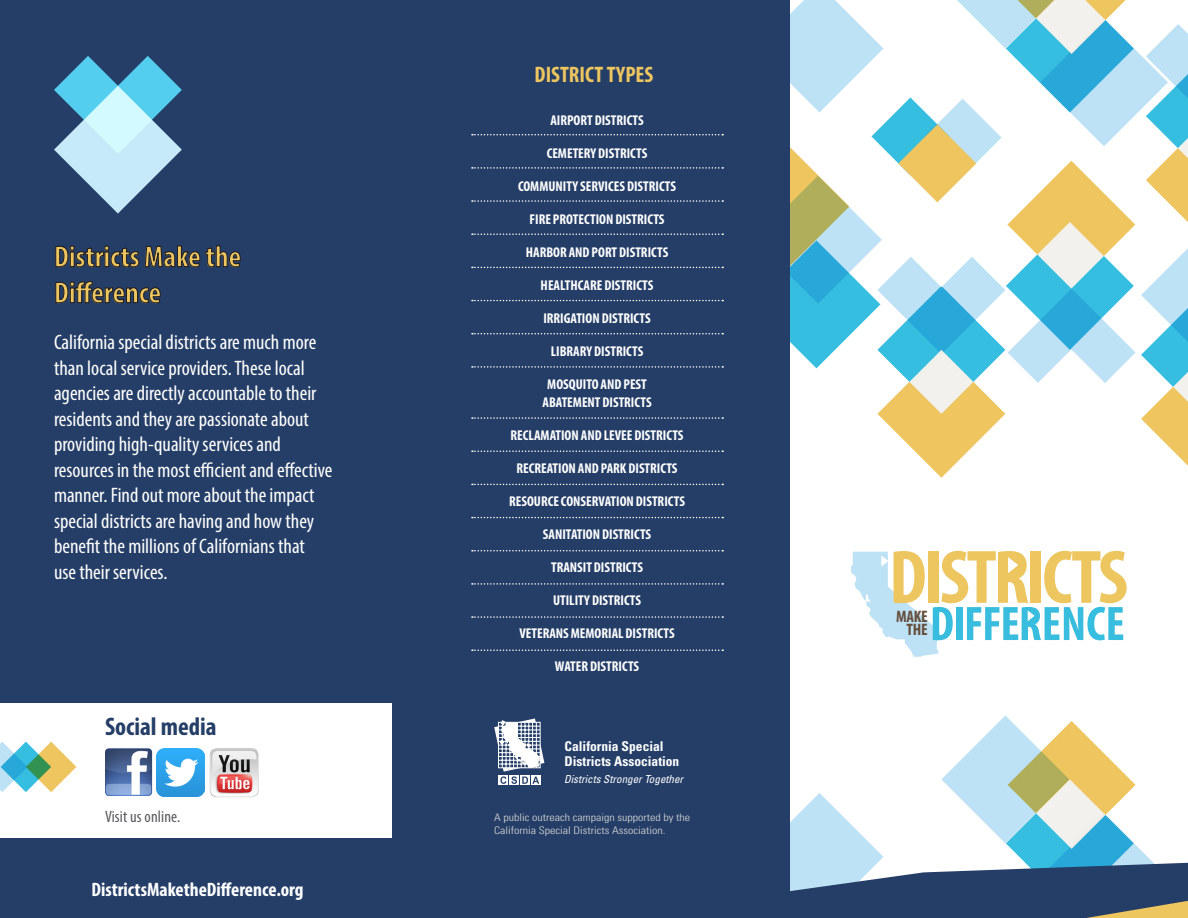
<style>
.page{position:relative;width:1188px;height:918px;background:#fff}
.page>*{position:absolute;margin:0;border:0;box-sizing:border-box;transform-origin:0 0}
.t1{font:700 condensed 30px/36px "Myriad Pro";color:#eec65f}
.t2{font:700 condensed 25.5px "Myriad Pro";color:#253e67}
.t3{font:700 condensed 22.5px "Myriad Pro";color:#eec65f}
.t4{font:condensed 21px/25.5px "Myriad Pro";color:#fff}
.t5{font:700 condensed 19.5px "Myriad Pro";color:#fff}
.t6{font:700 condensed 16.65px "Myriad Pro";letter-spacing:-.02em;color:#664e3c}
.t7{font:condensed 16.5px "Myriad Pro";letter-spacing:.01em;color:#57585a}
.t8{font:700 condensed 14.25px/18px "Myriad Pro";color:#fff;text-align:center}
.t9{font:700 condensed 13.5px "Univers LT Std";color:#fff}
.t10{font:italic condensed 11.1px "Univers LT Std";color:#fff}
.t11{font:300 condensed 10.5px/13.5px "Univers LT Std";color:#d8d9d8;scale:1.15 1}
</style>
<div class="page">
<div style="left:0;top:0;width:790px;height:918px;background:#253e67"></div>
<svg style="left:55px;top:246px;width:84px;height:21px"></svg>
<svg style="left:145px;top:245px;width:55px;height:22px"></svg>
<svg style="left:206px;top:245px;width:35px;height:22px"></svg>
<svg style="left:55px;top:281px;width:106px;height:22px"></svg>
<div style="left:0;top:703px;width:392px;height:134px;background:#fff"></div>
<svg style="left:0;top:742px;width:76px;height:50px"></svg>
<svg style="left:851px;top:551px;width:276px;height:106px"></svg>
<svg style="left:54px;top:56px;width:128px;height:158px"></svg>
<svg style="left:790px;top:715px;width:398px;height:203px"></svg>
<img style="left:210px;top:748px;width:49px;height:49px">
<img style="left:105px;top:748px;width:47px;height:48px">
<img style="left:157px;top:749px;width:47px;height:47px">
<svg style="left:472px;top:0;width:716px;height:485px"></svg>
<svg style="left:472px;top:517px;width:251px;height:1px"></svg>
<svg style="left:472px;top:550px;width:251px;height:1px"></svg>
<svg style="left:472px;top:583px;width:251px;height:2px"></svg>
<svg style="left:472px;top:616px;width:251px;height:2px"></svg>
<svg style="left:472px;top:649px;width:251px;height:2px"></svg>
<div style="left:510px;top:776px;width:9px;height:9px;background:#fff"></div>
<div style="left:521px;top:776px;width:9px;height:9px;background:#fff"></div>
<div style="left:531px;top:776px;width:9px;height:9px;background:#fff"></div>
<div style="left:499px;top:776px;width:9px;height:9px;background:#fff"></div>
<svg style="left:494px;top:718px;width:50px;height:66px"></svg>
<p class="t1" style="left:54px;top:238px;width:189px">Districts Make the<br>Difference</p>
<p class="t4" style="left:54px;top:329px;width:280px">California special districts are much more than local service providers. These local agencies are directly accountable to their residents and they are passionate about providing high-quality services and resources in the most efficient and effective manner. Find out more about the impact special districts are having and how they benefit the millions of Californians that<br>use their services.</p>
<p class="t2" style="left:105px;top:710px;width:113px">Social media</p>
<p class="t7" style="left:105px;top:806px;width:77px">Visit us online.</p>
<p class="t5" style="left:91px;top:877px;width:214px">DistrictsMaketheDifference.org</p>
<p class="t3" style="left:535px;top:61px;width:120px">DISTRICT TYPES</p>
<p class="t8" style="left:550px;top:111px;width:95px">AIRPORT DISTRICTS</p>
<p class="t8" style="left:547px;top:144px;width:102px">CEMETERY DISTRICTS</p>
<p class="t8" style="left:518px;top:177px;width:160px">COMMUNITY SERVICES DISTRICTS</p>
<p class="t8" style="left:530px;top:210px;width:136px">FIRE PROTECTION DISTRICTS</p>
<p class="t8" style="left:526px;top:243px;width:144px">HARBOR AND PORT DISTRICTS</p>
<p class="t8" style="left:541px;top:276px;width:114px">HEALTHCARE DISTRICTS</p>
<p class="t8" style="left:543px;top:309px;width:109px">IRRIGATION DISTRICTS</p>
<p class="t8" style="left:551px;top:342px;width:94px">LIBRARY DISTRICTS</p>
<p class="t8" style="left:542px;top:375px;width:111px">MOSQUITO AND PEST<br>ABATEMENT DISTRICTS</p>
<p class="t8" style="left:511px;top:426px;width:174px">RECLAMATION AND LEVEE DISTRICTS</p>
<p class="t8" style="left:517px;top:459px;width:163px">RECREATION AND PARK DISTRICTS</p>
<p class="t8" style="left:509px;top:492px;width:177px">RESOURCE CONSERVATION DISTRICTS</p>
<p class="t8" style="left:543px;top:525px;width:110px">SANITATION DISTRICTS</p>
<p class="t8" style="left:551px;top:558px;width:94px">TRANSIT DISTRICTS</p>
<p class="t8" style="left:553px;top:591px;width:90px">UTILITY DISTRICTS</p>
<p class="t8" style="left:519px;top:624px;width:157px">VETERANS MEMORIAL DISTRICTS</p>
<p class="t8" style="left:555px;top:657px;width:86px">WATER DISTRICTS</p>
<p class="t9" style="left:565px;top:738px;width:101px">California Special</p>
<p class="t9" style="left:565px;top:753px;width:116px">Districts Association</p>
<p class="t10" style="left:564px;top:772px;width:121px">Districts Stronger Together</p>
<p class="t11" style="left:494px;top:810px;width:172px">A public outreach campaign supported by the<br>California Special Districts Association.</p>
<p class="t6" style="left:896px;top:606px;width:33px">MAKE</p>
<p class="t6" style="left:907px;top:620px;width:23px">THE</p>
</div>
